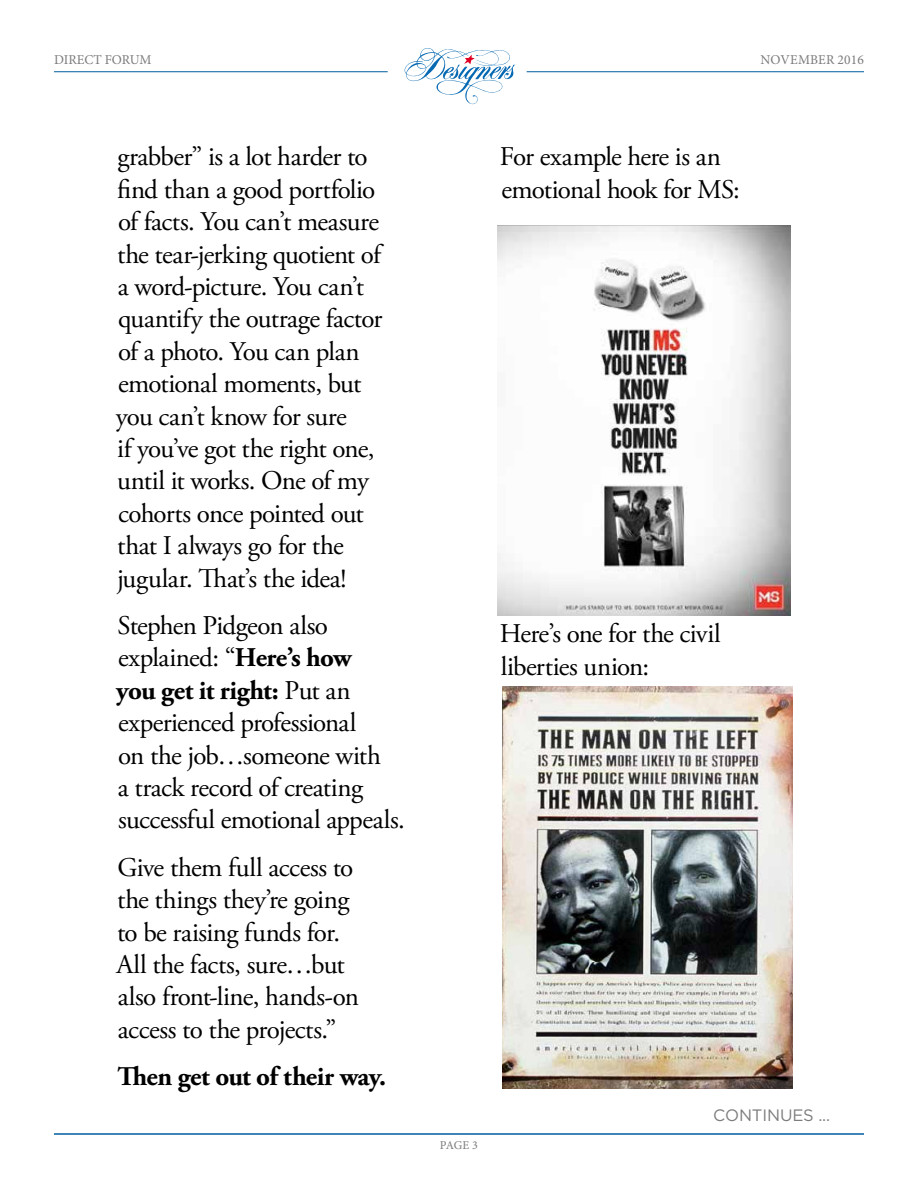
<style>
.page{position:relative;width:918px;height:1188px;background:#fff}
.page>*{position:absolute;margin:0;border:0;box-sizing:border-box;transform-origin:0 0}
.t1{font:27px/32.4px "Adobe Garamond Pro";letter-spacing:-.025em;color:#000}
.t2{font:700 27px "Adobe Garamond Pro";letter-spacing:-.02em;color:#000}
.t3{font:16.5px "Gotham";letter-spacing:-.01em;color:#7d7b7b}
.t4{font:13.5px "Minion Pro";color:#7d7b7b}
.t5{font:12px "Minion Pro";color:#7d7b7b}
.s1{font-weight:700}
</style>
<div class="page">
<hr style="left:54px;top:71px;width:334px;height:1px;background:#005f9f">
<hr style="left:527px;top:71px;width:337px;height:1px;background:#005f9f">
<svg style="left:404px;top:48px;width:111px;height:56px"></svg>
<hr style="left:54px;top:1134px;width:810px;height:1px;background:#005f9f">
<img style="left:502px;top:687px;width:290px;height:402px">
<img style="left:498px;top:225px;width:293px;height:390px">
<p class="t4" style="left:54px;top:50px;width:99px">DIRECT FORUM</p>
<p class="t4" style="left:761px;top:50px;width:105px">NOVEMBER 2016</p>
<p class="t1" style="left:116px;top:142px;width:268px">grabber” is a lot harder to find than a good portfolio of facts. You can’t measure the tear-jerking quotient of a word-picture. You can’t quantify the outrage factor of a photo. You can plan emotional moments, but you can’t know for sure<br>if you’ve got the right one, until it works. One of my cohorts once pointed out that I always go for the jugular. That’s the idea!</p>
<p class="t1" style="left:116px;top:610px;width:290px">Stephen Pidgeon also explained: “<span class="s1">Here’s how<br>you get it right:</span> Put an experienced professional<br>on the job…someone with<br>a track record of creating successful emotional appeals.</p>
<p class="t1" style="left:116px;top:852px;width:244px">Give them full access to the things they’re going to be raising funds for.<br>All the facts, sure…but also front-line, hands-on access to the projects.”</p>
<p class="t2" style="left:117px;top:1061px;width:270px">Then get out of their way.</p>
<p class="t1" style="left:500px;top:142px;width:242px">For example here is an emotional hook for MS:</p>
<p class="t1" style="left:500px;top:618px;width:222px">Here’s one for the civil liberties union:</p>
<p class="t5" style="left:440px;top:1137px;width:40px">PAGE 3</p>
<p class="t3" style="left:713px;top:1106px;width:119px">CONTINUES ...</p>
</div>
